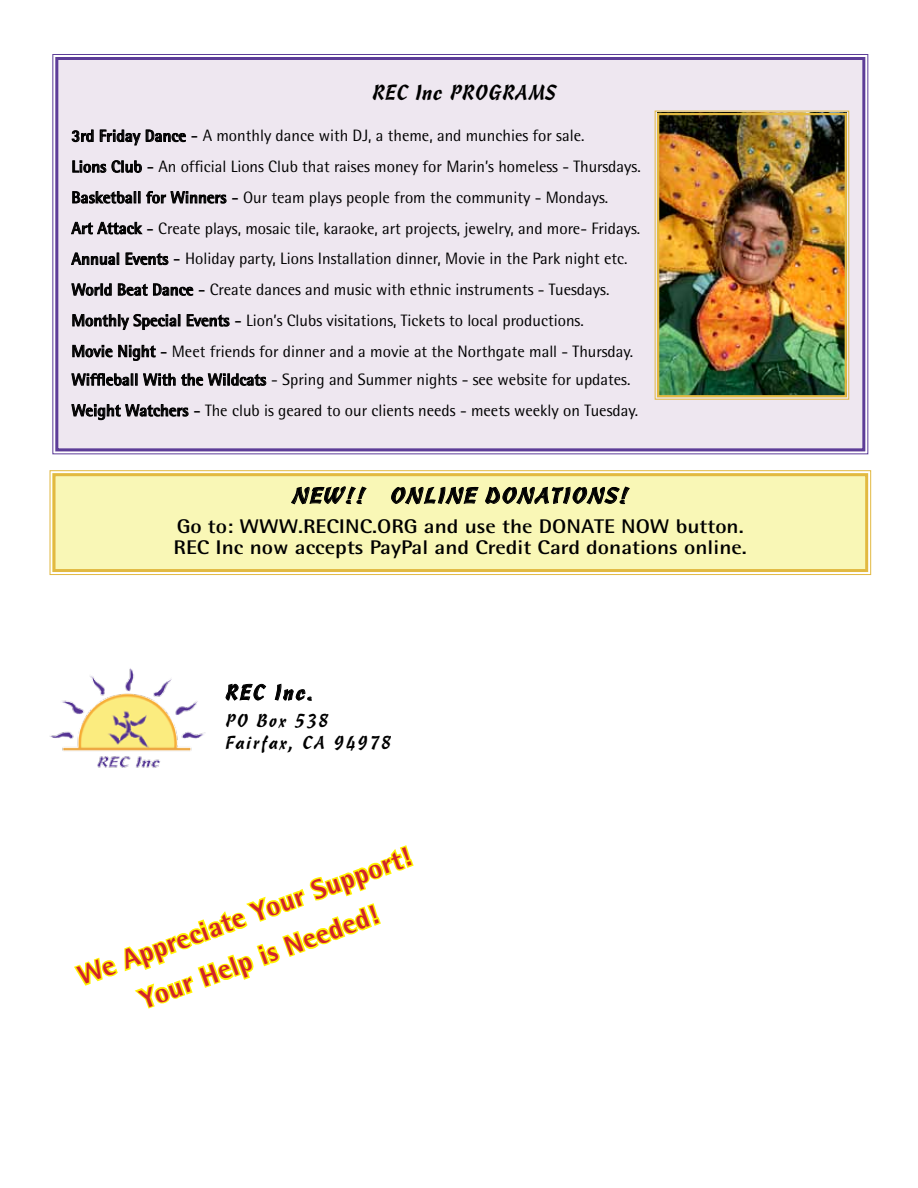
<style>
.page{position:relative;width:918px;height:1188px;background:#fff}
.page>*{position:absolute;margin:0;border:0;box-sizing:border-box;transform-origin:0 0}
.t1{font:800 27px/43.2px "Rotis Semi Sans";color:#d2232a;text-align:center}
.t2{font:21.45px "Cascade Script";letter-spacing:.05em;color:#000;scale:1.14 1}
.t3{font:21px "Cascade Script";letter-spacing:.025em;color:#000}
.t4{font:700 19.8px/21px "Rotis Semi Sans";color:#000;scale:1.14 1}
.t5{font:18px/21.6px "Cascade Script";letter-spacing:.1em;color:#000}
.t6{font:16.5px/30.8px "Rotis Semi Sans";color:#000}
.s1{font-weight:700}
</style>
<div class="page">
<div style="left:52px;top:54px;width:817px;height:401px;background:#eee7f0"></div>
<div style="left:55px;top:57px;width:810px;height:394px;border:3px solid #5d3d98"></div>
<svg style="left:225px;top:683px;width:42px;height:18px"></svg>
<svg style="left:274px;top:683px;width:38px;height:18px"></svg>
<svg style="left:74px;top:845px;width:340px;height:164px"></svg>
<img style="left:49px;top:668px;width:156px;height:100px">
<svg style="left:49px;top:470px;width:823px;height:105px;background:#f8f5b6"></svg>
<div style="left:53px;top:473px;width:815px;height:99px;border:3px solid #e2b941"></div>
<svg style="left:291px;top:475px;width:76px;height:35px;background:#d3d097"></svg>
<svg style="left:391px;top:475px;width:88px;height:35px;background:#d3d097"></svg>
<svg style="left:485px;top:475px;width:145px;height:30px;background:#cfcc93"></svg>
<svg style="left:72px;top:130px;width:22px;height:12px"></svg>
<svg style="left:100px;top:130px;width:86px;height:16px"></svg>
<svg style="left:72px;top:160px;width:34px;height:13px"></svg>
<svg style="left:112px;top:160px;width:30px;height:13px"></svg>
<svg style="left:72px;top:191px;width:68px;height:13px"></svg>
<svg style="left:146px;top:191px;width:81px;height:15px"></svg>
<svg style="left:71px;top:221px;width:72px;height:13px"></svg>
<svg style="left:71px;top:252px;width:48px;height:13px"></svg>
<svg style="left:126px;top:253px;width:42px;height:12px"></svg>
<svg style="left:71px;top:283px;width:41px;height:15px"></svg>
<svg style="left:118px;top:283px;width:75px;height:13px"></svg>
<svg style="left:72px;top:313px;width:108px;height:17px;background:#a09ca2"></svg>
<svg style="left:187px;top:314px;width:43px;height:13px"></svg>
<svg style="left:72px;top:344px;width:84px;height:17px"></svg>
<svg style="left:71px;top:373px;width:66px;height:15px"></svg>
<svg style="left:143px;top:373px;width:123px;height:15px;background:#989499"></svg>
<svg style="left:71px;top:404px;width:118px;height:16px;background:#9c979d"></svg>
<img style="left:654px;top:110px;width:196px;height:290px">
<div style="left:657px;top:113px;width:190px;height:284px;border:2px solid #e2b941"></div>
<p class="t3" style="left:372px;top:80px;width:186px">REC Inc PROGRAMS</p>
<p class="t6" style="left:71px;top:120px;width:571px"><span class="s1">3rd Friday Dance -</span> A monthly dance with DJ, a theme, and munchies for sale.<br><span class="s1">Lions Club -</span> An official Lions Club that raises money for Marin’s homeless - Thursdays.<br><span class="s1">Basketball for Winners -</span> Our team plays people from the community - Mondays.<br><span class="s1">Art Attack -</span> Create plays, mosaic tile, karaoke, art projects, jewelry, and more- Fridays.<br><span class="s1">Annual Events -</span> Holiday party, Lions Installation dinner, Movie in the Park night etc.<br><span class="s1">World Beat Dance -</span> Create dances and music with ethnic instruments - Tuesdays.<br><span class="s1">Monthly Special Events -</span> Lion’s Clubs visitations, Tickets to local productions.<br><span class="s1">Movie Night -</span> Meet friends for dinner and a movie at the Northgate mall - Thursday.</p>
<p class="t6" style="left:71px;top:364px;width:568px"><span class="s1">Wiffleball With the Wildcats</span> - Spring and Summer nights - see website for updates.<br><span class="s1">Weight Watchers -</span> The club is geared to our clients needs - meets weekly on Tuesday.</p>
<h2 class="t2" style="left:292px;top:483px;width:296px">NEW!! ONLINE DONATIONS!</h2>
<p class="t4" style="left:174px;top:516px;width:504px">Go to: WWW.RECINC.ORG and use the DONATE NOW button.<br>REC Inc now accepts PayPal and Credit Card donations online.</p>
<p class="t3" style="left:225px;top:680px;width:90px">REC Inc.</p>
<p class="t5" style="left:225px;top:710px;width:167px">PO Box 538<br>Fairfax, CA 94978</p>
<h1 class="t1" style="left:71px;top:956px;width:354px;rotate:-20deg">We Appreciate Your Support!<br>Your Help is Needed!</h1>
</div>
